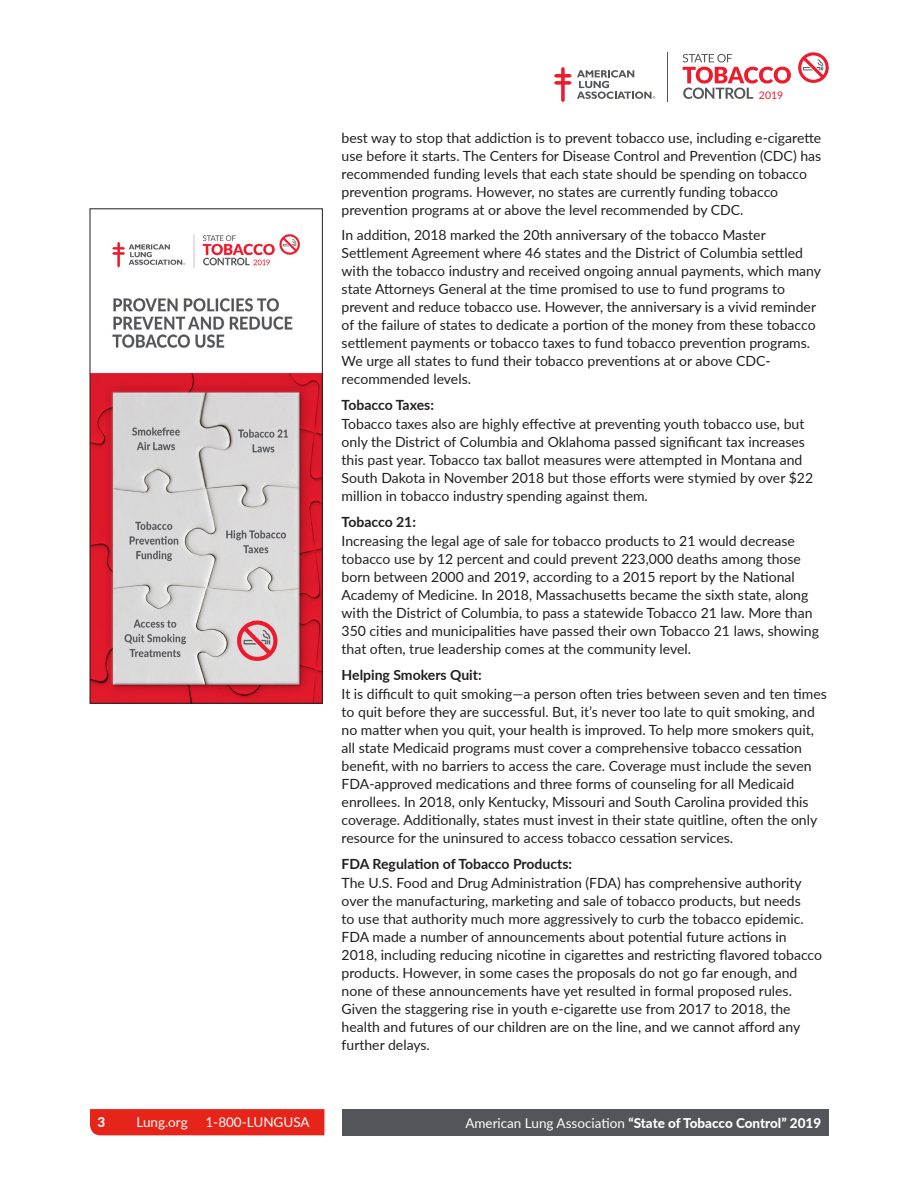
<style>
.page{position:relative;width:918px;height:1188px;background:#fff}
.page>*{position:absolute;margin:0;border:0;box-sizing:border-box;transform-origin:0 0}
.Front_Matter_Body{font:14.1px/18px "Lato";color:#231f20}
.Preface_Subhead{font:700 14.1px "Lato";color:#231f20}
.t1{font:900 13.5px "Lato";color:#fff}
.t2{font:13.5px "Lato";color:#fff}
.t3{font:10.5px "Lato";color:#ee1b2c}
.s1{font-weight:400}
</style>
<div class="page">
<div style="left:342px;top:1109px;width:487px;height:26px;background:#54555a"></div>
<div style="left:90px;top:1109px;width:234px;height:26px;background:#e72419"></div>
<svg style="left:554px;top:67px;width:101px;height:35px"></svg>
<hr style="left:667px;top:53px;width:1px;height:49px;background:#54555a">
<svg style="left:683px;top:54px;width:108px;height:45px"></svg>
<svg style="left:798px;top:52px;width:31px;height:31px"></svg>
<img style="left:92px;top:234px;width:229px;height:468px">
<div style="left:90px;top:208px;width:233px;height:496px;border:1px solid #231f20"></div>
<p class="t3" style="left:759px;top:87px;width:26px">2019</p>
<p class="Front_Matter_Body" style="left:342px;top:128px;width:481px">best way to stop that addiction is to prevent tobacco use, including e-cigarette use before it starts. The Centers for Disease Control and Prevention (CDC) has recommended funding levels that each state should be spending on tobacco prevention programs. However, no states are currently funding tobacco prevention programs at or above the level recommended by CDC.</p>
<p class="Front_Matter_Body" style="left:342px;top:226px;width:481px">In addition, 2018 marked the 20th anniversary of the tobacco Master Settlement Agreement where 46 states and the District of Columbia settled with the tobacco industry and received ongoing annual payments, which many state Attorneys General at the time promised to use to fund programs to prevent and reduce tobacco use. However, the anniversary is a vivid reminder of the failure of states to dedicate a portion of the money from these tobacco settlement payments or tobacco taxes to fund tobacco prevention programs.<br>We urge all states to fund their tobacco preventions at or above CDC&shy;recommended levels.</p>
<p class="Preface_Subhead" style="left:342px;top:394px;width:94px">Tobacco Taxes:</p>
<p class="Front_Matter_Body" style="left:342px;top:415px;width:473px">Tobacco taxes also are highly effective at preventing youth tobacco use, but only the District of Columbia and Oklahoma passed significant tax increases this past year. Tobacco tax ballot measures were attempted in Montana and South Dakota in November 2018 but those efforts were stymied by over $22 million in tobacco industry spending against them.</p>
<p class="Preface_Subhead" style="left:342px;top:511px;width:76px">Tobacco 21:</p>
<p class="Front_Matter_Body" style="left:342px;top:532px;width:479px">Increasing the legal age of sale for tobacco products to 21 would decrease tobacco use by 12 percent and could prevent 223,000 deaths among those born between 2000 and 2019, according to a 2015 report by the National Academy of Medicine. In 2018, Massachusetts became the sixth state, along with the District of Columbia, to pass a statewide Tobacco 21 law. More than 350 cities and municipalities have passed their own Tobacco 21 laws, showing that often, true leadership comes at the community level.</p>
<p class="Preface_Subhead" style="left:342px;top:664px;width:142px">Helping Smokers Quit:</p>
<p class="Front_Matter_Body" style="left:342px;top:685px;width:487px">It is difficult to quit smoking—a person often tries between seven and ten times to quit before they are successful. But, it’s never too late to quit smoking, and no matter when you quit, your health is improved. To help more smokers quit, all state Medicaid programs must cover a comprehensive tobacco cessation benefit, with no barriers to access the care. Coverage must include the seven FDA-approved medications and three forms of counseling for all Medicaid enrollees. In 2018, only Kentucky, Missouri and South Carolina provided this coverage. Additionally, states must invest in their state quitline, often the only resource for the uninsured to access tobacco cessation services.</p>
<p class="Preface_Subhead" style="left:342px;top:853px;width:232px">FDA Regulation of Tobacco Products:</p>
<p class="Front_Matter_Body" style="left:342px;top:874px;width:482px">The U.S. Food and Drug Administration (FDA) has comprehensive authority over the manufacturing, marketing and sale of tobacco products, but needs<br>to use that authority much more aggressively to curb the tobacco epidemic.<br>FDA made a number of announcements about potential future actions in 2018, including reducing nicotine in cigarettes and restricting flavored tobacco products. However, in some cases the proposals do not go far enough, and none of these announcements have yet resulted in formal proposed rules.<br>Given the staggering rise in youth e-cigarette use from 2017 to 2018, the health and futures of our children are on the line, and we cannot afford any further delays.</p>
<p class="t1" style="left:98px;top:1113px;width:9px">3</p>
<p class="t2" style="left:136px;top:1113px;width:53px">Lung.org</p>
<p class="t2" style="left:205px;top:1113px;width:106px">1-800-LUNGUSA</p>
<p class="t1" style="left:465px;top:1113px;width:357px"><span class="s1">American Lung Association</span> “State of Tobacco Control” 2019</p>
</div>
